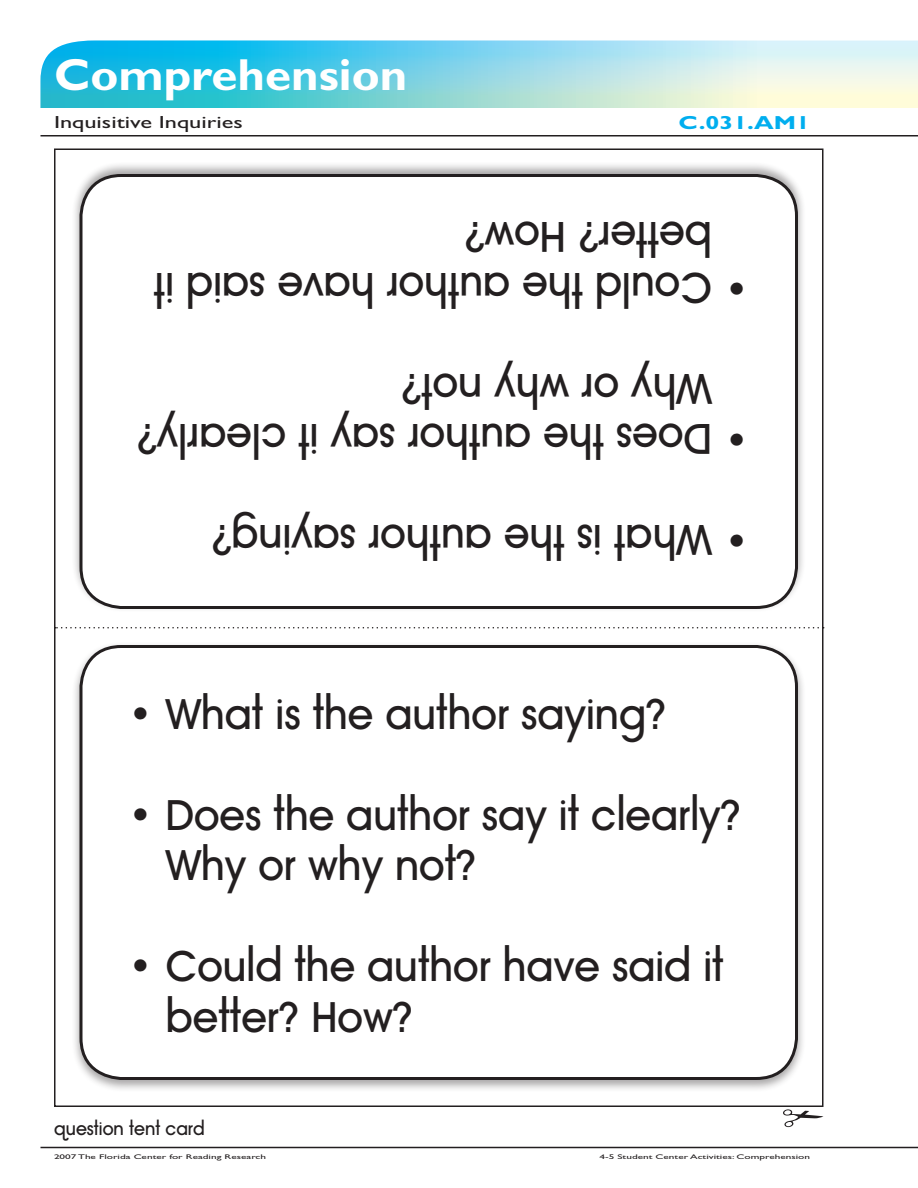
<style>
.page{position:relative;width:918px;height:1188px;background:#fff}
.page>*{position:absolute;margin:0;border:0;box-sizing:border-box;transform-origin:0 0}
.t1{font:700 45px "Gill Sans MT Modified";color:#fff;scale:1.05 1}
.t2{font:42px/50.4px "Avant Garde Medium Modified";color:#231f20}
.t3{font:700 18.9px "Gill Sans MT Modified";color:#00aeef;scale:1.33 1}
.t4{font:18px "Avant Garde Medium Modified";color:#231f20}
.t5{font:17.55px "Gill Sans MT Modified";color:#231f20;scale:1.39 1}
.t6{font:6.75px "Gill Sans MT Modified";color:#231f20;scale:1.67 1}
</style>
<div class="page">
<hr style="left:40px;top:1147px;width:878px;height:1px;background:#231f20">
<hr style="left:40px;top:135px;width:878px;height:1px;background:#231f20">
<svg style="left:40px;top:40px;width:878px;height:68px;background:#87d8e4"></svg>
<div style="left:71px;top:161px;width:741px;height:458px;background:#231f20;opacity:.4"></div>
<div style="left:81px;top:176px;width:715px;height:432px;background:#fff;border-radius:40px"></div>
<div style="left:80px;top:174px;width:718px;height:435px;border:3px solid #231f20;border-radius:40px"></div>
<div style="left:71px;top:641px;width:741px;height:458px;background:#231f20;opacity:.4"></div>
<div style="left:81px;top:646px;width:715px;height:432px;background:#fff;border-radius:40px"></div>
<div style="left:80px;top:645px;width:718px;height:435px;border:3px solid #231f20;border-radius:40px"></div>
<svg style="left:55px;top:627px;width:769px;height:1px"></svg>
<svg style="left:783px;top:1109px;width:41px;height:18px"></svg>
<p class="t1" style="left:54px;top:48px;width:338px">Comprehension</p>
<p class="t5" style="left:54px;top:112px;width:137px">Inquisitive Inquiries</p>
<p class="t3" style="left:679px;top:111px;width:100px">C.031.AM1</p>
<p class="t2" style="left:712px;top:312px;width:560px;text-indent:-38px;rotate:-180deg">• Could the author have said it better? How?</p>
<p class="t2" style="left:712px;top:412px;width:312px;rotate:-180deg">Why or why not?</p>
<p class="t2" style="left:749px;top:463px;width:614px;rotate:-180deg">• Does the author say it clearly?</p>
<p class="t2" style="left:749px;top:564px;width:540px;rotate:-180deg">• What is the author saying?</p>
<p class="t2" style="left:128px;top:690px;width:540px">• What is the author saying?</p>
<p class="t2" style="left:128px;top:791px;width:614px">• Does the author say it clearly?</p>
<p class="t2" style="left:166px;top:842px;width:312px">Why or why not?</p>
<p class="t2" style="left:166px;top:942px;width:560px;text-indent:-38px">• Could the author have said it better? How?</p>
<p class="t4" style="left:54px;top:1118px;width:152px">question tent card</p>
<p class="t6" style="left:54px;top:1153px;width:128px">2007 The Florida Center for Reading Research</p>
<p class="t6" style="left:599px;top:1153px;width:128px">4-5 Student Center Activities: Comprehension</p>
</div>
